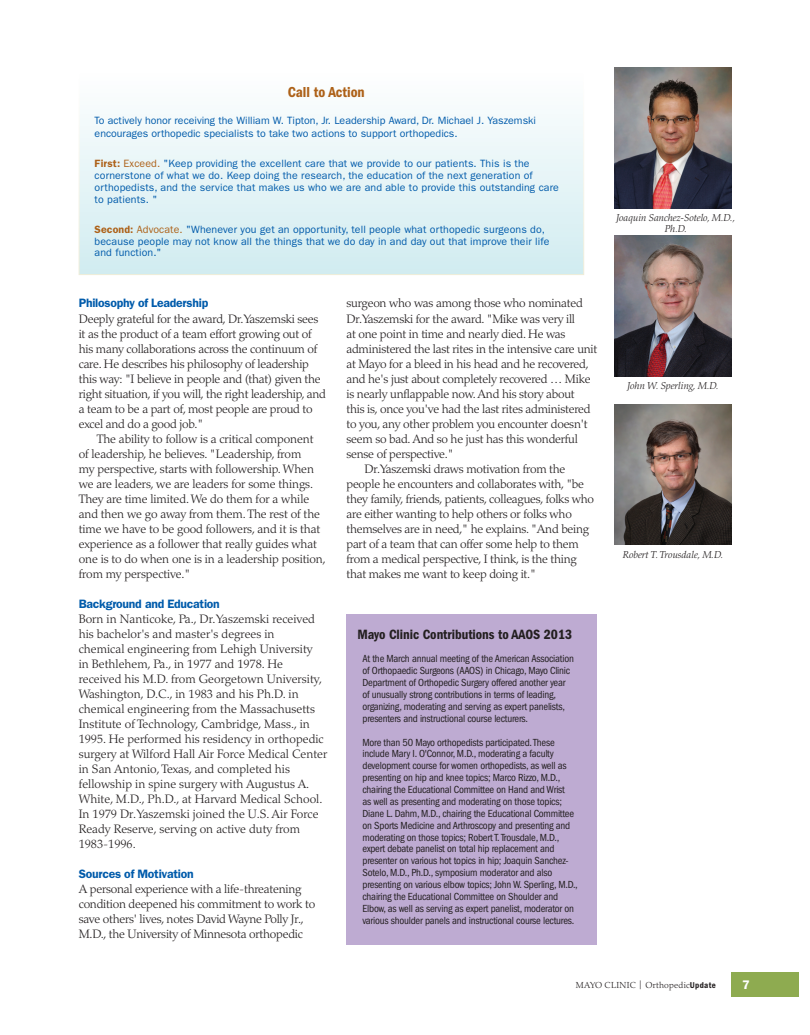
<style>
.page{position:relative;width:810px;height:1035px;background:#fff}
.page>*{position:absolute;margin:0;border:0;box-sizing:border-box;transform-origin:0 0}
.t1{font:15px "ITC Franklin Gothic Std Dm Cd";color:#ad6118}
.t2{font:13.88px "ITC Franklin Gothic Std Dm Cd";color:#231f20}
.t3{font:600 12.5px "ITC Franklin Gothic Std";color:#fff}
.t4{font:300 12.25px/15px "Palatino LT Std";letter-spacing:-.02em;color:#231f20}
.t5{font:300 12.25px/15px "Palatino LT Std";color:#231f20}
.t6{font:600 12.25px "ITC Franklin Gothic Std";letter-spacing:-.02em;color:#015bab}
.t7{font:condensed 10.62px/11.9px "ITC Franklin Gothic Std";letter-spacing:-.02em;color:#231f20}
.t8{font:10.62px/11.8px "ITC Franklin Gothic Std";letter-spacing:.01em;color:#015bab}
.t9{font:italic 300 10px/11.2px "Palatino LT Std";color:#231f20;text-align:center}
.t10{font:300 8.75px "Palatino LT Std";letter-spacing:.03em;color:#231f20}
.s1{font-weight:600;color:#ad6118}
.s2{color:#ad6118}
.s3{font-weight:400}
.s4{font-family:"ITC Franklin Gothic Std Dm Cd";font-weight:400}
</style>
<div class="page">
<div style="left:731px;top:972px;width:68px;height:25px;background:#8eab50"></div>
<img style="left:614px;top:236px;width:117px;height:140px">
<img style="left:614px;top:404px;width:117px;height:141px">
<img style="left:614px;top:68px;width:117px;height:140px">
<div style="left:347px;top:614px;width:250px;height:331px;background:#beabd2"></div>
<div style="left:79px;top:67px;width:505px;height:208px;background:linear-gradient(to bottom,#fff,#d1ecf0)"></div>
<p class="t1" style="left:288px;top:84px;width:79px">Call to Action</p>
<p class="t8" style="left:95px;top:114px;width:443px;line-height:12.8px">To actively honor receiving the William W. Tipton, Jr. Leadership Award, Dr. Michael J. Yaszemski encourages orthopedic specialists to take two actions to support orthopedics.</p>
<p class="t8" style="left:95px;top:158px;width:466px"><span class="s1">First:</span> <span class="s2">Exceed.</span> "Keep providing the excellent care that we provide to our patients. This is the cornerstone of what we do. Keep doing the research, the education of the next generation of orthopedists, and the service that makes us who we are and able to provide this outstanding care to patients. "</p>
<p class="t8" style="left:95px;top:223px;width:456px"><span class="s1">Second:</span> <span class="s2">Advocate.</span> "Whenever you get an opportunity, tell people what orthopedic surgeons do, because people may not know all the things that we do day in and day out that improve their life and function."</p>
<p class="t6" style="left:79px;top:296px;width:131px">Philosophy of Leadership</p>
<p class="t4" style="left:79px;top:311px;width:249px">Deeply grateful for the award, Dr. Yaszemski sees it as the product of a team effort growing out of his many collaborations across the continuum of care. He describes his philosophy of leadership this way: "I believe in people and (that) given the right situation, if you will, the right leadership, and a team to be a part of, most people are proud to excel and do a good job."</p>
<p class="t4" style="left:79px;top:431px;width:249px;text-indent:18px">The ability to follow is a critical component of leadership, he believes. "Leadership, from<br>my perspective, starts with followership. When we are leaders, we are leaders for some things.<br>They are time limited. We do them for a while and then we go away from them. The rest of the time we have to be good followers, and it is that experience as a follower that really guides what one is to do when one is in a leadership position, from my perspective."</p>
<p class="t6" style="left:79px;top:596px;width:143px">Background and Education</p>
<p class="t5" style="left:79px;top:611px;width:250px">Born in Nanticoke, Pa., Dr. Yaszemski received his bachelor's and master's degrees in<br>chemical engineering from Lehigh University<br>in Bethlehem, Pa., in 1977 and 1978. He received his M.D. from Georgetown University, Washington, D.C., in 1983 and his Ph.D. in chemical engineering from the Massachusetts Institute of Technology, Cambridge, Mass., in 1995. He performed his residency in orthopedic surgery at Wilford Hall Air Force Medical Center in San Antonio, Texas, and completed his fellowship in spine surgery with Augustus A.<br>White, M.D., Ph.D., at Harvard Medical School.<br>In 1979 Dr. Yaszemski joined the U.S. Air Force Ready Reserve, serving on active duty from 1983-1996.</p>
<p class="t6" style="left:79px;top:866px;width:117px">Sources of Motivation</p>
<p class="t4" style="left:79px;top:881px;width:238px">A personal experience with a life-threatening condition deepened his commitment to work to save others' lives, notes David Wayne Polly Jr., M.D., the University of Minnesota orthopedic</p>
<p class="t4" style="left:347px;top:296px;width:238px">surgeon who was among those who nominated</p>
<p class="t4" style="left:347px;top:311px;width:230px">Dr. Yaszemski for the award. "Mike was very ill</p>
<p class="t4" style="left:347px;top:326px;width:221px">at one point in time and nearly died. He was</p>
<p class="t4" style="left:347px;top:341px;width:252px">administered the last rites in the intensive care unit</p>
<p class="t4" style="left:347px;top:356px;width:244px">at Mayo for a bleed in his head and he recovered,</p>
<p class="t4" style="left:347px;top:371px;width:246px">and he's just about completely recovered … Mike</p>
<p class="t4" style="left:347px;top:386px;width:230px">is nearly unflappable now. And his story about</p>
<p class="t4" style="left:347px;top:401px;width:246px">this is, once you've had the last rites administered</p>
<p class="t4" style="left:347px;top:416px;width:243px">to you, any other problem you encounter doesn't</p>
<p class="t4" style="left:347px;top:431px;width:233px">seem so bad. And so he just has this wonderful</p>
<p class="t4" style="left:347px;top:446px;width:109px">sense of perspective."</p>
<p class="t4" style="left:365px;top:461px;width:202px">Dr. Yaszemski draws motivation from the</p>
<p class="t4" style="left:347px;top:476px;width:239px">people he encounters and collaborates with, "be</p>
<p class="t4" style="left:347px;top:491px;width:249px">they family, friends, patients, colleagues, folks who</p>
<p class="t4" style="left:347px;top:506px;width:227px">are either wanting to help others or folks who</p>
<p class="t4" style="left:347px;top:521px;width:244px">themselves are in need," he explains. "And being</p>
<p class="t4" style="left:347px;top:536px;width:234px">part of a team that can offer some help to them</p>
<p class="t4" style="left:347px;top:551px;width:232px">from a medical perspective, I think, is the thing</p>
<p class="t4" style="left:347px;top:566px;width:191px">that makes me want to keep doing it."</p>
<p class="t2" style="left:357px;top:626px;width:216px">Mayo Clinic Contributions to AAOS 2013</p>
<p class="t7" style="left:363px;top:653px;width:213px">At the March annual meeting of the American Association of Orthopaedic Surgeons (AAOS) in Chicago, Mayo Clinic Department of Orthopedic Surgery offered another year of unusually strong contributions in terms of leading, organizing, moderating and serving as expert panelists, presenters and instructional course lecturers.</p>
<p class="t7" style="left:363px;top:736px;width:217px">More than 50 Mayo orthopedists participated.These include Mary I. O'Connor, M.D., moderating a faculty development course for women orthopedists, as well as presenting on hip and knee topics; Marco Rizzo, M.D., chairing the Educational Committee on Hand and Wrist<br>as well as presenting and moderating on those topics; Diane L. Dahm, M.D., chairing the Educational Committee on Sports Medicine and Arthroscopy and presenting and moderating on those topics; Robert T.Trousdale, M.D., expert debate panelist on total hip replacement and presenter on various hot topics in hip; Joaquin Sanchez-Sotelo, M.D., Ph.D., symposium moderator and also presenting on various elbow topics; John W. Sperling, M.D., chairing the Educational Committee on Shoulder and Elbow, as well as serving as expert panelist, moderator on various shoulder panels and instructional course lectures.</p>
<p class="t9" style="left:616px;top:212px;width:120px">Joaquin Sanchez-Sotelo, M.D.,<br>Ph.D.</p>
<p class="t9" style="left:627px;top:380px;width:93px">John W. Sperling, M.D.</p>
<p class="t9" style="left:623px;top:549px;width:102px">Robert T. Trousdale, M.D.</p>
<p class="t10" style="left:576px;top:980px;width:142px">MAYO CLINIC <span class="s3">|</span> Orthopedic<span class="s4">Update</span></p>
<p class="t3" style="left:742px;top:978px;width:9px">7</p>
</div>
